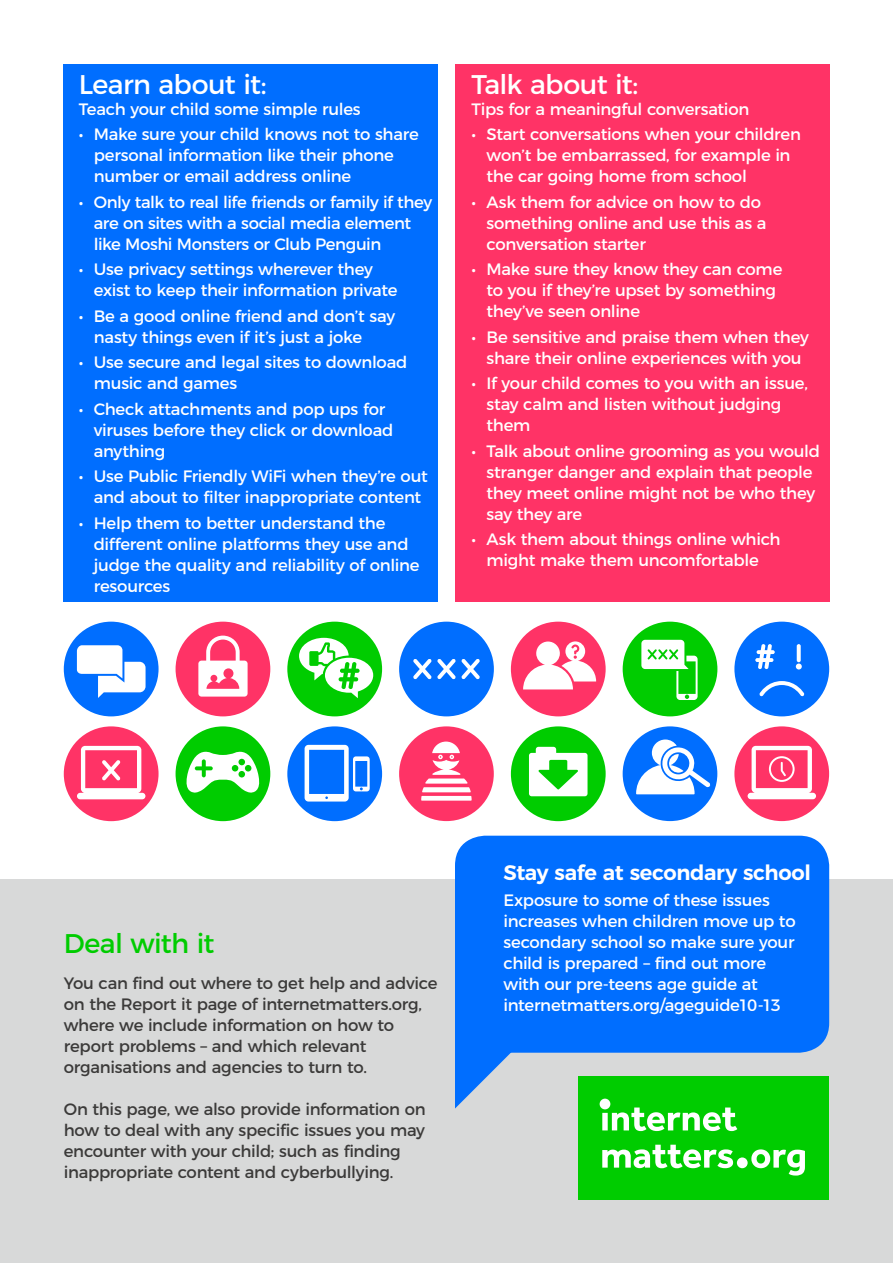
<style>
.page{position:relative;width:893px;height:1263px;background:#fff}
.page>*{position:absolute;margin:0;border:0;box-sizing:border-box;transform-origin:0 0}
.t1{font:27px "Montserrat";letter-spacing:-.025em;color:#fff}
.t2{font:27px "Montserrat";letter-spacing:-.025em;color:#0c0}
.t3{font:600 21px "Montserrat";letter-spacing:-.02em;color:#fff}
.t4{font:16.5px/21px "Montserrat";letter-spacing:-.015em;color:#fff}
.t5{font:16.5px/21px "Montserrat";letter-spacing:-.015em;color:#3b3a39}
</style>
<div class="page">
<div style="left:64px;top:64px;width:374px;height:538px;background:#006eff"></div>
<div style="left:0;top:879px;width:893px;height:384px;background:#d8d9d9"></div>
<div style="left:455px;top:64px;width:374px;height:538px;background:#f36"></div>
<div style="left:578px;top:1076px;width:251px;height:123px;background:#0c0"></div>
<svg style="left:600px;top:1098px;width:205px;height:77px"></svg>
<svg style="left:64px;top:622px;width:95px;height:94px"></svg>
<svg style="left:176px;top:622px;width:94px;height:94px"></svg>
<svg style="left:287px;top:622px;width:95px;height:94px"></svg>
<svg style="left:399px;top:622px;width:95px;height:94px"></svg>
<svg style="left:511px;top:622px;width:95px;height:94px"></svg>
<svg style="left:623px;top:622px;width:94px;height:94px"></svg>
<svg style="left:734px;top:622px;width:95px;height:94px"></svg>
<svg style="left:64px;top:726px;width:95px;height:95px"></svg>
<svg style="left:176px;top:726px;width:94px;height:95px"></svg>
<svg style="left:287px;top:726px;width:95px;height:95px"></svg>
<svg style="left:399px;top:726px;width:95px;height:95px"></svg>
<svg style="left:511px;top:726px;width:95px;height:95px"></svg>
<svg style="left:623px;top:726px;width:94px;height:95px"></svg>
<svg style="left:734px;top:726px;width:95px;height:95px"></svg>
<div style="left:455px;top:836px;width:374px;height:217px;background:#006eff"></div>
<svg style="left:455px;top:1047px;width:60px;height:61px"></svg>
<h1 class="t1" style="left:79px;top:63px;width:190px">Learn about it:</h1>
<p class="t4" style="left:79px;top:97px;width:283px">Teach your child some simple rules</p>
<p class="t4" style="left:94px;top:123px;width:326px;text-indent:-15px">• Make sure your child knows not to share personal information like their phone number or email address online</p>
<p class="t4" style="left:94px;top:190px;width:340px;text-indent:-15px">• Only talk to real life friends or family if they are on sites with a social media element like Moshi Monsters or Club Penguin</p>
<p class="t4" style="left:94px;top:258px;width:305px;text-indent:-15px">• Use privacy settings wherever they exist to keep their information private</p>
<p class="t4" style="left:94px;top:304px;width:303px;text-indent:-15px">• Be a good online friend and don’t say nasty things even if it’s just a joke</p>
<p class="t4" style="left:94px;top:351px;width:315px;text-indent:-15px">• Use secure and legal sites to download music and games</p>
<p class="t4" style="left:94px;top:397px;width:301px;text-indent:-15px">• Check attachments and pop ups for viruses before they click or download anything</p>
<p class="t4" style="left:79px;top:465px;width:351px;text-align:center">• Use Public Friendly WiFi when they’re out and about to filter inappropriate content</p>
<p class="t4" style="left:94px;top:511px;width:327px;text-indent:-15px">• Help them to better understand the different online platforms they use and judge the quality and reliability of online resources</p>
<h1 class="t1" style="left:472px;top:63px;width:168px">Talk about it:</h1>
<p class="t4" style="left:472px;top:97px;width:279px">Tips for a meaningful conversation</p>
<p class="t4" style="left:487px;top:123px;width:316px;text-indent:-15px">• Start conversations when your children won’t be embarrassed, for example in the car going home from school</p>
<p class="t4" style="left:487px;top:190px;width:281px;text-indent:-15px">• Ask them for advice on how to do something online and use this as a conversation starter</p>
<p class="t4" style="left:487px;top:258px;width:297px;text-indent:-15px">• Make sure they know they can come to you if they’re upset by something they’ve seen online</p>
<p class="t4" style="left:472px;top:325px;width:339px;text-align:center">• Be sensitive and praise them when they share their online experiences with you</p>
<p class="t4" style="left:487px;top:372px;width:323px;text-indent:-15px">• If your child comes to you with an issue, stay calm and listen without judging them</p>
<p class="t4" style="left:487px;top:439px;width:335px;text-indent:-15px">• Talk about online grooming as you would stranger danger and explain that people they meet online might not be who they say they are</p>
<p class="t4" style="left:472px;top:528px;width:310px;text-align:center">• Ask them about things online which might make them uncomfortable</p>
<h1 class="t2" style="left:64px;top:922px;width:152px">Deal with it</h1>
<p class="t5" style="left:64px;top:971px;width:375px">You can find out where to get help and advice on the Report it page of internetmatters.org, where we include information on how to report problems – and which relevant organisations and agencies to turn to.</p>
<p class="t5" style="left:64px;top:1097px;width:364px">On this page, we also provide information on how to deal with any specific issues you may encounter with your child; such as finding inappropriate content and cyberbullying.</p>
<p class="t3" style="left:503px;top:856px;width:309px">Stay safe at secondary school</p>
<p class="t4" style="left:503px;top:888px;width:294px">Exposure to some of these issues increases when children move up to secondary school so make sure your child is prepared – find out more with our pre-teens age guide at internetmatters.org/ageguide10-13</p>
</div>
